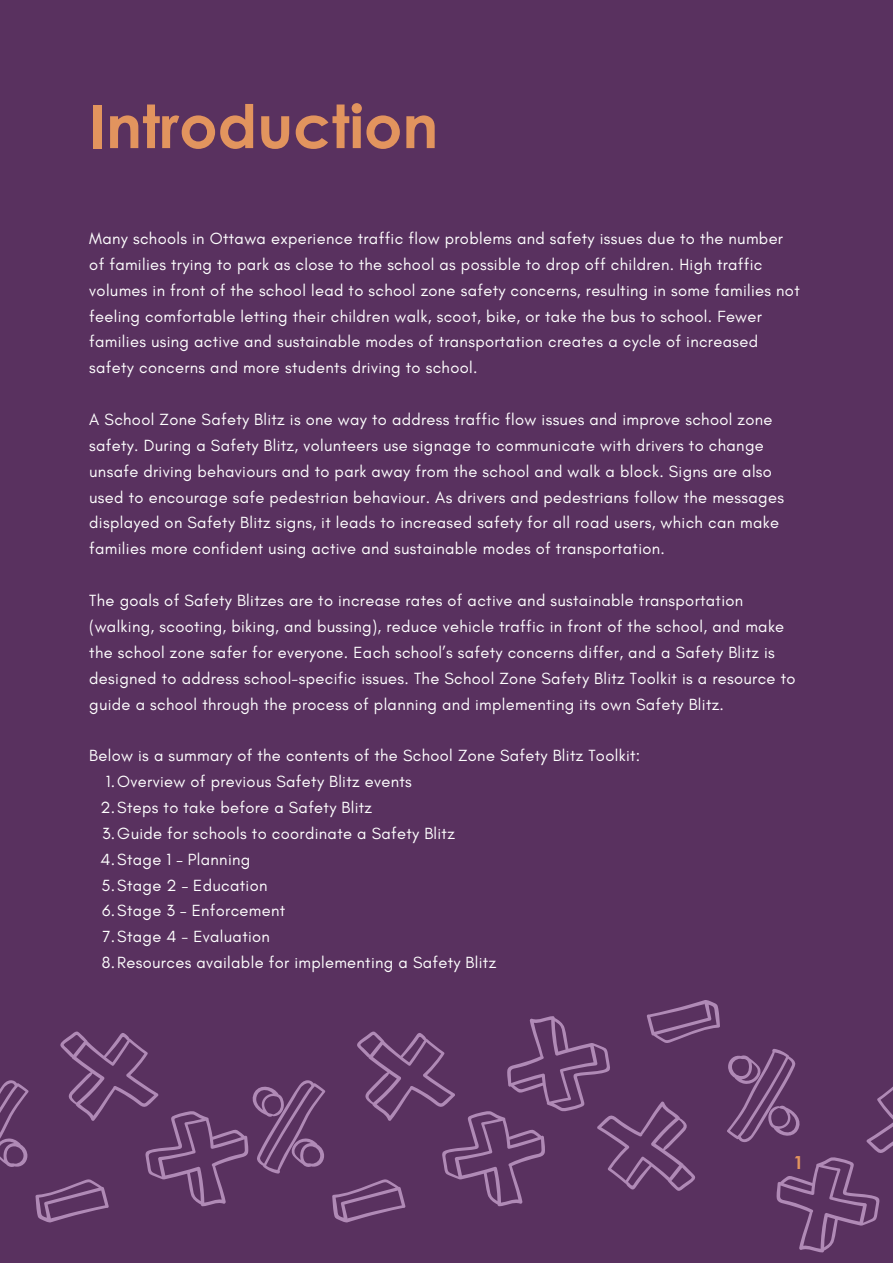
<style>
.page{position:relative;width:893px;height:1264px;background:#fff}
.page>*{position:absolute;margin:0;border:0;box-sizing:border-box;transform-origin:0 0}
.t1{font:700 60px "Century Gothic";color:#e2945e}
.t2{font:700 18px "Century Gothic";color:#e2945e}
.t3{font:16.5px/25.8px "Glacial Indifference";letter-spacing:.02em;color:#fff}
</style>
<div class="page">
<div style="left:0;top:0;width:892px;height:1262px;background:#59315f"></div>
<svg style="left:332px;top:1000px;width:388px;height:222px"></svg>
<svg style="left:727px;top:1049px;width:165px;height:203px"></svg>
<svg style="left:0;top:1080px;width:29px;height:87px"></svg>
<svg style="left:35px;top:1031px;width:290px;height:191px"></svg>
<p class="t1" style="left:89px;top:88px;width:350px">Introduction</p>
<p class="t3" style="left:89px;top:225px;width:712px">Many schools in Ottawa experience traffic flow problems and safety issues due to the number of families trying to park as close to the school as possible to drop off children. High traffic volumes in front of the school lead to school zone safety concerns, resulting in some families not feeling comfortable letting their children walk, scoot, bike, or take the bus to school. Fewer families using active and sustainable modes of transportation creates a cycle of increased safety concerns and more students driving to school.</p>
<p class="t3" style="left:89px;top:406px;width:696px">A School Zone Safety Blitz is one way to address traffic flow issues and improve school zone safety. During a Safety Blitz, volunteers use signage to communicate with drivers to change unsafe driving behaviours and to park away from the school and walk a block. Signs are also used to encourage safe pedestrian behaviour. As drivers and pedestrians follow the messages displayed on Safety Blitz signs, it leads to increased safety for all road users, which can make families more confident using active and sustainable modes of transportation.</p>
<p class="t3" style="left:89px;top:587px;width:707px">The goals of Safety Blitzes are to increase rates of active and sustainable transportation (walking, scooting, biking, and bussing), reduce vehicle traffic in front of the school, and make the school zone safer for everyone. Each school’s safety concerns differ, and a Safety Blitz is designed to address school-specific issues. The School Zone Safety Blitz Toolkit is a resource to guide a school through the process of planning and implementing its own Safety Blitz.</p>
<p class="t3" style="left:89px;top:742px;width:552px">Below is a summary of the contents of the School Zone Safety Blitz Toolkit:</p>
<p class="t3" style="left:106px;top:768px;width:307px">1.Overview of previous Safety Blitz events</p>
<p class="t3" style="left:100px;top:794px;width:273px">2.Steps to take before a Safety Blitz</p>
<p class="t3" style="left:102px;top:820px;width:354px">3.Guide for schools to coordinate a Safety Blitz</p>
<p class="t3" style="left:101px;top:846px;width:151px">4.Stage 1 – Planning</p>
<p class="t3" style="left:101px;top:871px;width:167px">5.Stage 2 – Education</p>
<p class="t3" style="left:102px;top:897px;width:185px">6.Stage 3 – Enforcement</p>
<p class="t3" style="left:102px;top:923px;width:169px">7.Stage 4 - Evaluation</p>
<p class="t3" style="left:102px;top:949px;width:396px">8.Resources available for implementing a Safety Blitz</p>
<p class="t2" style="left:793px;top:1151px;width:12px">1</p>
</div>
